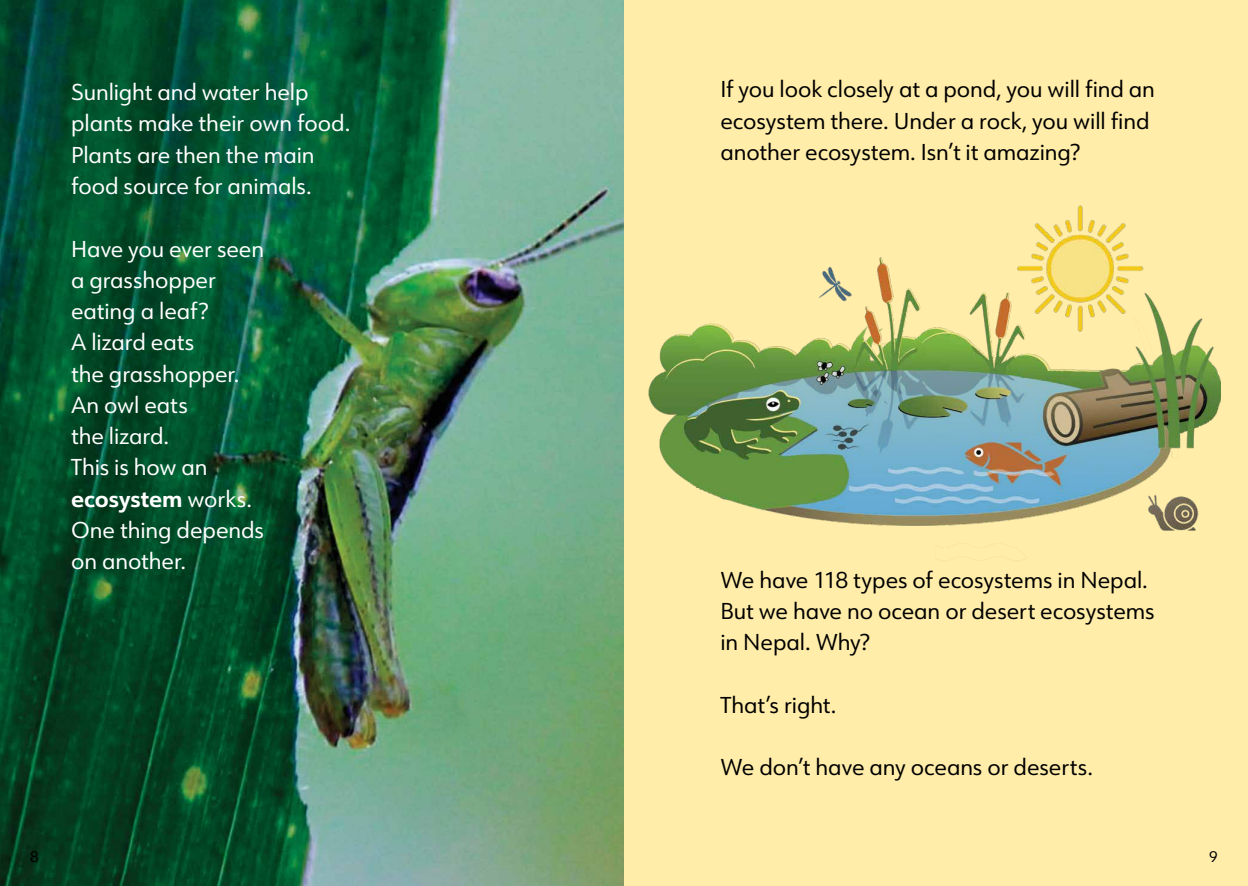
<style>
.page{position:relative;width:1248px;height:886px;background:#fff}
.page>*{position:absolute;margin:0;border:0;box-sizing:border-box;transform-origin:0 0}
.t1{font:22.5px/31.2px "URW Form";letter-spacing:-.005em;color:#000}
.t2{font:22.5px/31.2px "URW Form";letter-spacing:-.005em;color:#fff}
.t3{font:15px "URW Form";color:#000}
.s1{font-weight:700}
</style>
<div class="page">
<img style="left:0;top:0;width:624px;height:886px">
<div style="left:624px;top:0;width:623px;height:886px;background:#ffeda9"></div>
<img style="left:648px;top:205px;width:572px;height:326px">
<p class="t2" style="left:71px;top:76px;width:281px">Sunlight and water help plants make their own food.<br>Plants are then the main food source for animals.</p>
<p class="t2" style="left:71px;top:232px;width:195px">Have you ever seen a grasshopper eating a leaf?<br>A lizard eats<br>the grasshopper.<br>An owl eats<br>the lizard.<br>This is how an <span class="s1">ecosystem</span> works.<br>One thing depends on another.</p>
<p class="t1" style="left:720px;top:73px;width:436px">If you look closely at a pond, you will find an ecosystem there. Under a rock, you will find another ecosystem. Isn’t it amazing?</p>
<p class="t1" style="left:720px;top:563px;width:436px">We have 118 types of ecosystems in Nepal.<br>But we have no ocean or desert ecosystems in Nepal. Why?</p>
<p class="t1" style="left:720px;top:688px;width:117px">That’s right.</p>
<p class="t1" style="left:720px;top:751px;width:374px">We don’t have any oceans or deserts.</p>
<p class="t3" style="left:30px;top:846px;width:10px">8</p>
<p class="t3" style="left:1208px;top:846px;width:10px">9</p>
</div>
